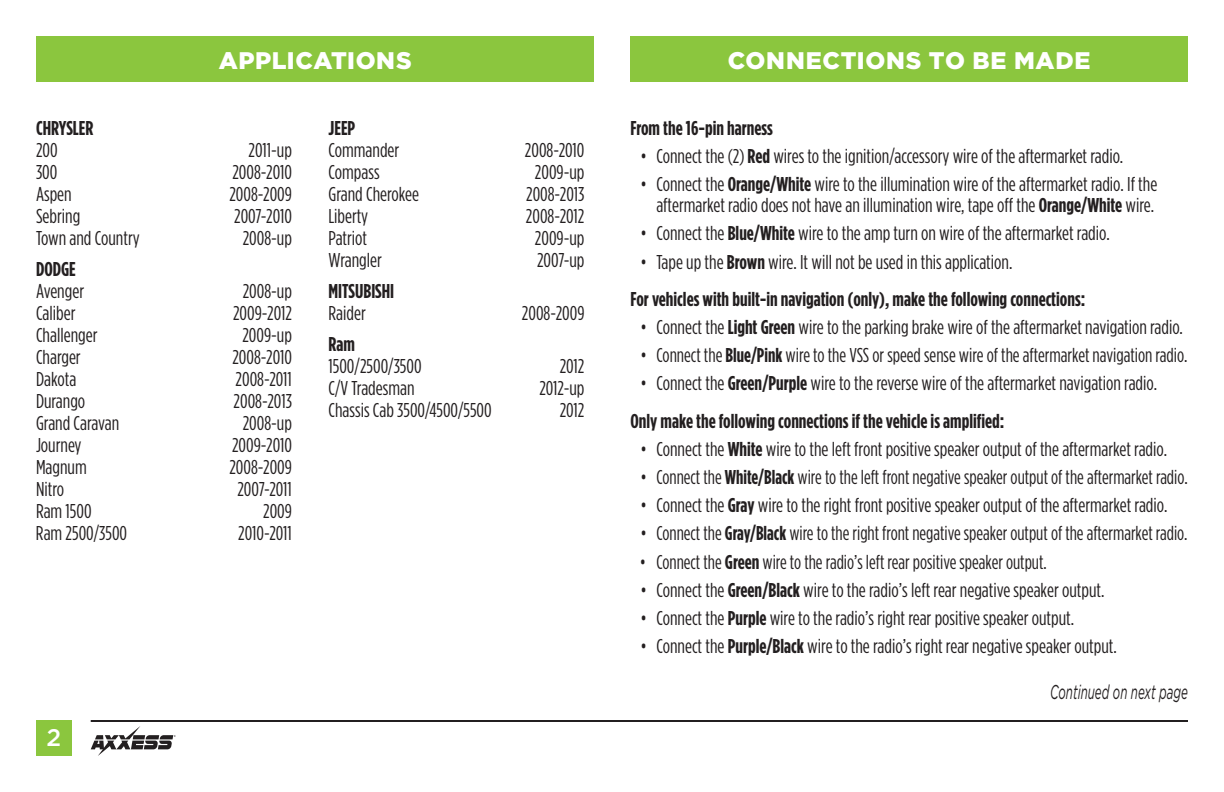
<style>
.page{position:relative;width:1224px;height:792px;background:#fff}
.page>*{position:absolute;margin:0;border:0;box-sizing:border-box;transform-origin:0 0}
.t1{font:900 24px "Gotham";letter-spacing:.025em;color:#fff}
.t2{font:500 24px "Gotham";color:#fff}
.t3{font:20px/21px "Gotham Condensed";color:#231f20;text-align:right}
.t4{font:700 20px/37.2px "Gotham Condensed";color:#231f20}
.t5{font:20px "Gotham Condensed";color:#231f20;scale:.96 1}
.t6{font:italic 20px "Gotham";color:#231f20;scale:.58 1}
.s1{font-weight:700}
.s2{font-weight:400}
</style>
<div class="page">
<div style="left:36px;top:36px;width:1152px;height:45px;background:#8bc63e"></div>
<div style="left:36px;top:720px;width:36px;height:36px;background:#8bc63e"></div>
<hr style="left:91px;top:720px;width:1097px;height:2px;background:#231f20">
<svg style="left:91px;top:726px;width:85px;height:30px"></svg>
<div style="left:594px;top:35px;width:36px;height:48px;background:#fff"></div>
<p class="t1" style="left:219px;top:46px;width:195px">APPLICATIONS</p>
<p class="t1" style="left:728px;top:46px;width:364px">CONNECTIONS TO BE MADE</p>
<p class="t4" style="left:36px;top:109px;width:59px">CHRYSLER</p>
<p class="t3" style="left:36px;top:139px;width:23px">200</p>
<p class="t3" style="left:249px;top:139px;width:45px">2011-up</p>
<p class="t3" style="left:36px;top:161px;width:23px">300</p>
<p class="t3" style="left:232px;top:161px;width:61px">2008-2010</p>
<p class="t3" style="left:36px;top:183px;width:37px">Aspen</p>
<p class="t3" style="left:229px;top:183px;width:64px">2008-2009</p>
<p class="t3" style="left:36px;top:205px;width:46px">Sebring</p>
<p class="t3" style="left:234px;top:205px;width:59px">2007-2010</p>
<p class="t3" style="left:36px;top:227px;width:105px">Town and Country</p>
<p class="t3" style="left:243px;top:227px;width:51px">2008-up</p>
<p class="t4" style="left:36px;top:250px;width:41px">DODGE</p>
<p class="t3" style="left:36px;top:280px;width:50px">Avenger</p>
<p class="t3" style="left:243px;top:280px;width:51px">2008-up</p>
<p class="t3" style="left:36px;top:302px;width:41px">Caliber</p>
<p class="t3" style="left:233px;top:302px;width:60px">2009-2012</p>
<p class="t3" style="left:36px;top:324px;width:63px">Challenger</p>
<p class="t3" style="left:242px;top:324px;width:51px">2009-up</p>
<p class="t3" style="left:36px;top:346px;width:46px">Charger</p>
<p class="t3" style="left:232px;top:346px;width:61px">2008-2010</p>
<p class="t3" style="left:36px;top:368px;width:42px">Dakota</p>
<p class="t3" style="left:236px;top:368px;width:58px">2008-2011</p>
<p class="t3" style="left:36px;top:390px;width:51px">Durango</p>
<p class="t3" style="left:234px;top:390px;width:60px">2008-2013</p>
<p class="t3" style="left:36px;top:412px;width:85px">Grand Caravan</p>
<p class="t3" style="left:243px;top:412px;width:51px">2008-up</p>
<p class="t3" style="left:36px;top:434px;width:47px">Journey</p>
<p class="t3" style="left:232px;top:434px;width:61px">2009-2010</p>
<p class="t3" style="left:36px;top:456px;width:52px">Magnum</p>
<p class="t3" style="left:229px;top:456px;width:64px">2008-2009</p>
<p class="t3" style="left:36px;top:478px;width:30px">Nitro</p>
<p class="t3" style="left:237px;top:478px;width:56px">2007-2011</p>
<p class="t3" style="left:36px;top:500px;width:57px">Ram 1500</p>
<p class="t3" style="left:263px;top:500px;width:30px">2009</p>
<p class="t3" style="left:36px;top:522px;width:93px">Ram 2500/3500</p>
<p class="t3" style="left:238px;top:522px;width:55px">2010-2011</p>
<p class="t4" style="left:328px;top:109px;width:28px">JEEP</p>
<p class="t3" style="left:328px;top:139px;width:72px">Commander</p>
<p class="t3" style="left:525px;top:139px;width:61px">2008-2010</p>
<p class="t3" style="left:329px;top:161px;width:53px">Compass</p>
<p class="t3" style="left:535px;top:161px;width:51px">2009-up</p>
<p class="t3" style="left:328px;top:183px;width:92px">Grand Cherokee</p>
<p class="t3" style="left:526px;top:183px;width:60px">2008-2013</p>
<p class="t3" style="left:329px;top:205px;width:41px">Liberty</p>
<p class="t3" style="left:526px;top:205px;width:60px">2008-2012</p>
<p class="t3" style="left:328px;top:227px;width:40px">Patriot</p>
<p class="t3" style="left:535px;top:227px;width:51px">2009-up</p>
<p class="t3" style="left:328px;top:249px;width:55px">Wrangler</p>
<p class="t3" style="left:537px;top:249px;width:49px">2007-up</p>
<p class="t4" style="left:329px;top:272px;width:67px">MITSUBISHI</p>
<p class="t3" style="left:329px;top:302px;width:39px">Raider</p>
<p class="t3" style="left:522px;top:302px;width:64px">2008-2009</p>
<p class="t4" style="left:328px;top:325px;width:28px">Ram</p>
<p class="t3" style="left:328px;top:355px;width:95px">1500/2500/3500</p>
<p class="t3" style="left:560px;top:355px;width:26px">2012</p>
<p class="t3" style="left:328px;top:377px;width:88px">C/V Tradesman</p>
<p class="t3" style="left:539px;top:377px;width:47px">2012-up</p>
<p class="t3" style="left:328px;top:399px;width:165px">Chassis Cab 3500/4500/5500</p>
<p class="t3" style="left:560px;top:399px;width:26px">2012</p>
<p class="t2" style="left:47px;top:724px;width:16px">2</p>
<p class="t4" style="left:630px;top:109px;width:144px">From the 16-pin harness</p>
<p class="t3" style="left:640px;top:145px;width:484px">• Connect the (2) <span class="s1">Red</span> wires to the ignition/accessory wire of the aftermarket radio.</p>
<p class="t3" style="left:640px;top:173px;width:518px">• Connect the <span class="s1">Orange/White</span> wire to the illumination wire of the aftermarket radio. If the aftermarket radio does not have an illumination wire, tape off the <span class="s1">Orange/White</span> wire.</p>
<p class="t3" style="left:640px;top:223px;width:471px">• Connect the <span class="s1">Blue/White</span> wire to the amp turn on wire of the aftermarket radio.</p>
<p class="t4" style="left:630px;top:243px;width:456px;text-indent:10px"><span class="s2">• Tape up the</span> Brown <span class="s2">wire. It will not be used in this application.<br></span>For vehicles with built-in navigation (only), make the following connections:</p>
<p class="t3" style="left:640px;top:316px;width:544px">• Connect the <span class="s1">Light Green</span> wire to the parking brake wire of the aftermarket navigation radio.</p>
<p class="t3" style="left:640px;top:344px;width:549px">• Connect the <span class="s1">Blue/Pink</span> wire to the VSS or speed sense wire of the aftermarket navigation radio.</p>
<p class="t4" style="left:630px;top:364px;width:528px;text-indent:10px"><span class="s2">• Connect the</span> Green/Purple <span class="s2">wire to the reverse wire of the aftermarket navigation radio.<br></span>Only make the following connections if the vehicle is amplified:</p>
<p class="t3" style="left:640px;top:438px;width:528px">• Connect the <span class="s1">White</span> wire to the left front positive speaker output of the aftermarket radio.</p>
<p class="t3" style="left:640px;top:466px;width:549px">• Connect the <span class="s1">White/Black</span> wire to the left front negative speaker output of the aftermarket radio.</p>
<p class="t3" style="left:640px;top:494px;width:529px">• Connect the <span class="s1">Gray</span> wire to the right front positive speaker output of the aftermarket radio.</p>
<p class="t3" style="left:640px;top:523px;width:549px">• Connect the <span class="s1">Gray/Black</span> wire to the right front negative speaker output of the aftermarket radio.</p>
<p class="t5" style="left:640px;top:551px;width:425px">• Connect the <span class="s1">Green</span> wire to the radio’s left rear positive speaker output.</p>
<p class="t3" style="left:640px;top:579px;width:466px">• Connect the <span class="s1">Green/Black</span> wire to the radio’s left rear negative speaker output.</p>
<p class="t3" style="left:640px;top:607px;width:435px">• Connect the <span class="s1">Purple</span> wire to the radio’s right rear positive speaker output.</p>
<p class="t3" style="left:640px;top:635px;width:478px">• Connect the <span class="s1">Purple/Black</span> wire to the radio’s right rear negative speaker output.</p>
<p class="t6" style="left:1050px;top:681px;width:239px">Continued on next page</p>
</div>
